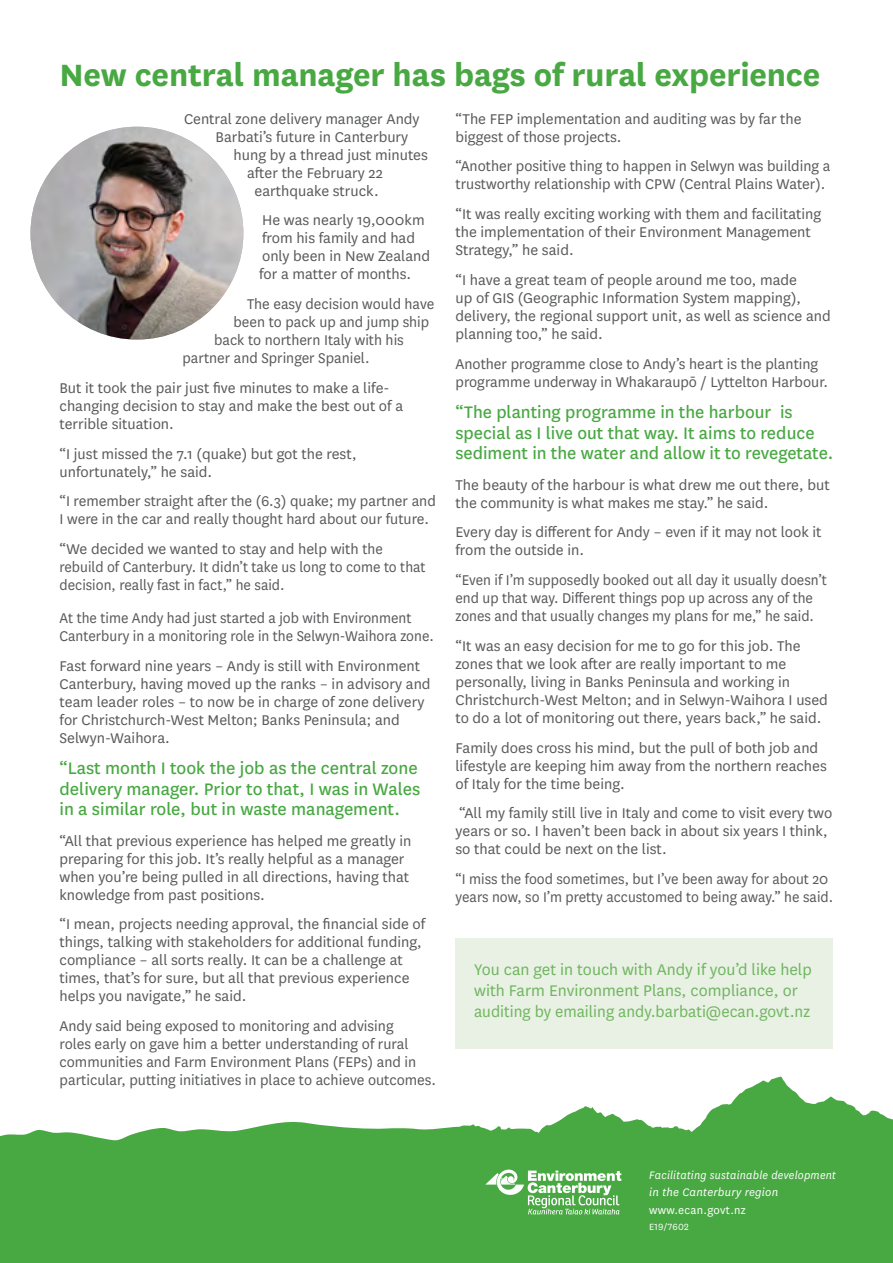
<style>
.page{position:relative;width:893px;height:1263px;background:#fff}
.page>*{position:absolute;margin:0;border:0;box-sizing:border-box;transform-origin:0 0}
.t1{font:700 36px "National";letter-spacing:-.005em;color:#48a842}
.t2{font:19.5px/20.2px "National";color:#48a842}
.t3{font:18px/21px "National";color:#70b55f}
.t4{font:16.5px/18px "National";color:#58595b}
.t5{font:16.5px/18px "National";color:#58595b;scale:.95 1}
.t6{font:italic 12.75px/17.2px "National";letter-spacing:.02em;color:#fff;scale:.95 1}
.t7{font:12.75px "National";letter-spacing:.02em;color:#fff}
.t8{font:10.5px "National";color:#fff}
</style>
<div class="page">
<div style="left:455px;top:938px;width:378px;height:111px;background:#e8f1e4"></div>
<svg style="left:0;top:1076px;width:893px;height:187px;fill:#48a842"></svg>
<svg style="left:485px;top:1168px;width:136px;height:46px"></svg>
<img style="left:31px;top:127px;width:212px;height:213px">
<h1 class="t1" style="left:60px;top:50px;width:762px">New central manager has bags of rural experience</h1>
<p class="t4" style="left:184px;top:109px;width:237px">Central zone delivery manager Andy</p>
<p class="t4" style="left:216px;top:127px;width:194px">Barbati’s future in Canterbury</p>
<p class="t4" style="left:234px;top:145px;width:196px">hung by a thread just minutes</p>
<p class="t4" style="left:247px;top:163px;width:138px">after the February 22</p>
<p class="t4" style="left:255px;top:181px;width:126px">earthquake struck.</p>
<p class="t4" style="left:259px;top:211px;width:173px">He was nearly 19,000km from his family and had only been in New Zealand for a matter of months.</p>
<p class="t4" style="left:247px;top:294px;width:189px">The easy decision would have</p>
<p class="t4" style="left:234px;top:312px;width:197px">been to pack up and jump ship</p>
<p class="t4" style="left:214px;top:330px;width:191px">back to northern Italy with his</p>
<p class="t4" style="left:183px;top:348px;width:189px">partner and Springer Spaniel.</p>
<p class="t4" style="left:60px;top:378px;width:345px">But it took the pair just five minutes to make a life&shy;changing decision to stay and make the best out of a terrible situation.</p>
<p class="t4" style="left:60px;top:444px;width:299px">“I just missed the 7.1 (quake) but got the rest, unfortunately,” he said.</p>
<p class="t4" style="left:60px;top:491px;width:378px">“I remember straight after the (6.3) quake; my partner and<br>I were in the car and really thought hard about our future.</p>
<p class="t4" style="left:60px;top:539px;width:368px">“We decided we wanted to stay and help with the rebuild of Canterbury. It didn’t take us long to come to that decision, really fast in fact,” he said.</p>
<p class="t5" style="left:60px;top:608px;width:396px">At the time Andy had just started a job with Environment<br>Canterbury in a monitoring role in the Selwyn-Waihora zone.</p>
<p class="t4" style="left:60px;top:656px;width:373px">Fast forward nine years – Andy is still with Environment Canterbury, having moved up the ranks – in advisory and team leader roles – to now be in charge of zone delivery for Christchurch-West Melton; Banks Peninsula; and Selwyn-Waihora.</p>
<p class="t2" style="left:60px;top:757px;width:362px">“Last month I took the job as the central zone delivery manager. Prior to that, I was in Wales in a similar role, but in waste management.</p>
<p class="t4" style="left:60px;top:831px;width:354px">“All that previous experience has helped me greatly in preparing for this job. It’s really helpful as a manager when you’re being pulled in all directions, having that knowledge from past positions.</p>
<p class="t4" style="left:60px;top:915px;width:367px">“I mean, projects needing approval, the financial side of things, talking with stakeholders for additional funding, compliance – all sorts really. It can be a challenge at times, that’s for sure, but all that previous experience helps you navigate,” he said.</p>
<p class="t4" style="left:60px;top:1016px;width:378px">Andy said being exposed to monitoring and advising<br>roles early on gave him a better understanding of rural communities and Farm Environment Plans (FEPs) and in particular, putting initiatives in place to achieve outcomes.</p>
<p class="t4" style="left:455px;top:109px;width:348px">“The FEP implementation and auditing was by far the biggest of those projects.</p>
<p class="t4" style="left:455px;top:157px;width:376px">“Another positive thing to happen in Selwyn was building a trustworthy relationship with CPW (Central Plains Water).</p>
<p class="t4" style="left:455px;top:204px;width:367px">“It was really exciting working with them and facilitating the implementation of their Environment Management<br>Strategy,” he said.</p>
<p class="t4" style="left:455px;top:270px;width:377px">“I have a great team of people around me too, made<br>up of GIS (Geographic Information System mapping), delivery, the regional support unit, as well as science and planning too,” he said.</p>
<p class="t4" style="left:455px;top:354px;width:374px">Another programme close to Andy’s heart is the planting programme underway in Whakaraupō / Lyttelton Harbour.</p>
<p class="t2" style="left:455px;top:401px;width:379px">“The planting programme in the harbour is special as I live out that way. It aims to reduce sediment in the water and allow it to revegetate.</p>
<p class="t4" style="left:455px;top:475px;width:376px">The beauty of the harbour is what drew me out there, but the community is what makes me stay.” he said.</p>
<p class="t4" style="left:455px;top:523px;width:367px">Every day is different for Andy – even if it may not look it from the outside in.</p>
<p class="t5" style="left:455px;top:570px;width:392px">“Even if I’m supposedly booked out all day it usually doesn’t end up that way. Different things pop up across any of the zones and that usually changes my plans for me,” he said.</p>
<p class="t4" style="left:455px;top:636px;width:374px">“It was an easy decision for me to go for this job. The zones that we look after are really important to me personally, living in Banks Peninsula and working in Christchurch-West Melton; and in Selwyn-Waihora I used to do a lot of monitoring out there, years back,” he said.</p>
<p class="t4" style="left:455px;top:738px;width:373px">Family does cross his mind, but the pull of both job and lifestyle are keeping him away from the northern reaches of Italy for the time being.</p>
<p class="t4" style="left:455px;top:803px;width:378px">“All my family still live in Italy and come to visit every two years or so. I haven’t been back in about six years I think, so that could be next on the list.</p>
<p class="t5" style="left:455px;top:869px;width:399px">“I miss the food sometimes, but I’ve been away for about 20 years now, so I’m pretty accustomed to being away.” he said.</p>
<p class="t3" style="left:474px;top:958px;width:339px">You can get in touch with Andy if you’d like help with Farm Environment Plans, compliance, or auditing by emailing andy.barbati@ecan.govt.nz</p>
<p class="t6" style="left:649px;top:1166px;width:198px">Facilitating sustainable development in the Canterbury region</p>
<p class="t7" style="left:649px;top:1201px;width:98px">www.ecan.govt.nz</p>
<p class="t8" style="left:649px;top:1220px;width:41px">E19/7602</p>
</div>
